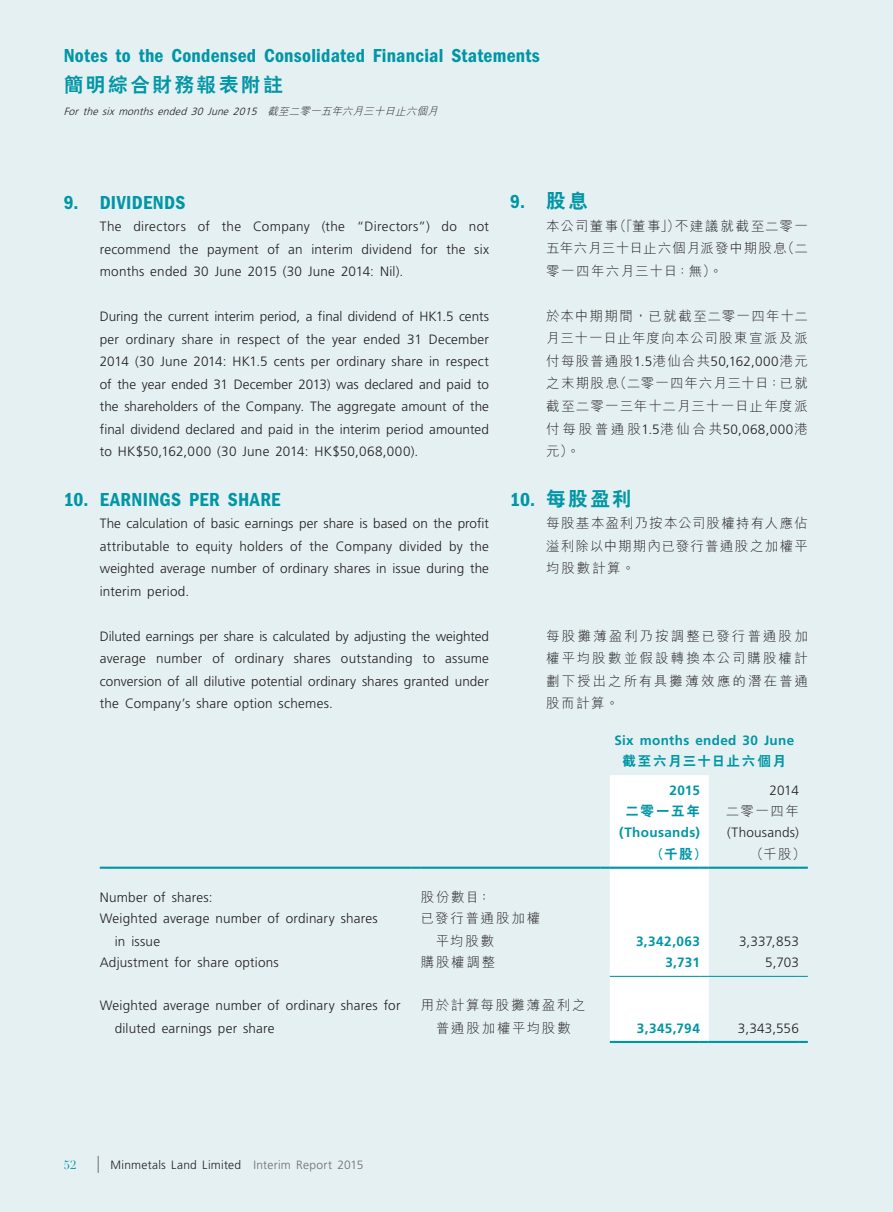
<style>
.page{position:relative;width:893px;height:1212px;background:#e5f0f3}
.page>*{position:absolute;margin:0;border:0;box-sizing:border-box;transform-origin:0 0}
._03_H1{font:19.5px "ITC Franklin Gothic Std Dm Cd";letter-spacing:.015em;color:#0096a5}
._03_H1-2{font:800 19.5px "C Hei 2 HK";letter-spacing:.14em;color:#0096a5}
._12___P2{font:300 13.5px/22.5px "Frutiger LT Std";letter-spacing:.01em;color:#231f20;text-align:justify}
._12___P2-2{font:300 13.5px/22.5px "M Hei HK";letter-spacing:.095em;color:#231f20;text-align:justify}
._15_Table_Stub{font:300 13.5px/22.5px "Frutiger LT Std";letter-spacing:.015em;color:#231f20}
._31_table_tab_6pt{font:700 13.5px "Frutiger LT Std";letter-spacing:.025em;color:#0096a5}
._15_Table_Stub-2{font:300 13.5px/22.5px "M Hei HK";letter-spacing:.125em;color:#231f20}
._31_table_tab_6pt-2{font:300 13.5px "Frutiger LT Std";letter-spacing:.01em;color:#231f20}
._31_table_tab_6pt-3{font:800 13.5px "C Hei 2 HK";letter-spacing:.13em;color:#0096a5}
._31_table_tab_6pt-4{font:300 13.5px "M Hei HK";letter-spacing:.11em;color:#231f20}
.t1{font:300 12px "Frutiger LT Std";letter-spacing:.02em;color:#231f20}
.t2{font:12px "Didot LT Std";color:#0096a5}
.t3{font:italic 300 10.5px "Frutiger LT Std";color:#231f20}
.s1{font-family:"M Hei HK"}
.s2{font-family:"C Hei 2 HK";font-weight:800}
.s3{font-family:"Frutiger LT Std"}
.s4{font-family:"ITC Franklin Gothic Std Dm Cd";font-weight:400}
.s5{color:#6c6d70}
</style>
<div class="page">
<svg style="left:98px;top:1156px;width:1px;height:17px"></svg>
<hr style="left:100px;top:867px;width:312px;height:2px;background:#0096a5">
<svg style="left:412px;top:867px;width:9px;height:2px"></svg>
<hr style="left:421px;top:867px;width:180px;height:2px;background:#0096a5">
<hr style="left:709px;top:867px;width:90px;height:2px;background:#0096a5">
<svg style="left:799px;top:867px;width:9px;height:2px"></svg>
<hr style="left:709px;top:1041px;width:90px;height:2px;background:#0096a5">
<svg style="left:799px;top:1041px;width:9px;height:2px"></svg>
<svg style="left:601px;top:775px;width:108px;height:268px;background:#f8fbfc"></svg>
<hr style="left:709px;top:976px;width:90px;height:1px;background:#0096a5">
<h1 class="_03_H1" style="left:64px;top:44px;width:477px">Notes to the Condensed Consolidated Financial Statements</h1>
<h1 class="_03_H1-2" style="left:64px;top:72px;width:221px">簡明綜合財務報表附註</h1>
<p class="t3" style="left:64px;top:105px;width:379px">For the six months ended 30 June 2015 <span class="s1">截至二零一五年六月三十日止六個月</span></p>
<p class="_03_H1" style="left:64px;top:191px;width:123px">9. DIVIDENDS</p>
<p class="_12___P2" style="left:100px;top:216px;width:391px">The directors of the Company (the “Directors”) do not recommend the payment of an interim dividend for the six months ended 30 June 2015 (30 June 2014: Nil).</p>
<p class="_12___P2" style="left:100px;top:306px;width:391px">During the current interim period, a final dividend of HK1.5 cents per ordinary share in respect of the year ended 31 December 2014 (30 June 2014: HK1.5 cents per ordinary share in respect of the year ended 31 December 2013) was declared and paid to the shareholders of the Company. The aggregate amount of the final dividend declared and paid in the interim period amounted to HK$50,162,000 (30 June 2014: HK$50,068,000).</p>
<p class="_03_H1" style="left:64px;top:488px;width:218px">10. EARNINGS PER SHARE</p>
<p class="_12___P2" style="left:100px;top:513px;width:391px">The calculation of basic earnings per share is based on the profit attributable to equity holders of the Company divided by the weighted average number of ordinary shares in issue during the interim period.</p>
<p class="_12___P2" style="left:100px;top:625px;width:391px">Diluted earnings per share is calculated by adjusting the weighted average number of ordinary shares outstanding to assume conversion of all dilutive potential ordinary shares granted under the Company’s share option schemes.</p>
<p class="_03_H1" style="left:510px;top:191px;width:79px">9. <span class="s2">股息</span></p>
<p class="_12___P2-2" style="left:546px;top:214px;width:263px">本公司董事（「董事」）不建議就截至二零一五年六月三十日止六個月派發中期股息（二零一四年六月三十日：無）。</p>
<p class="_12___P2-2" style="left:546px;top:304px;width:263px">於本中期期間，已就截至二零一四年十二月三十一日止年度向本公司股東宣派及派付每股普通股<span class="s3">1.5</span>港仙合共<span class="s3">50,162,000</span>港元之末期股息（二零一四年六月三十日：已就截至二零一三年十二月三十一日止年度派付每股普通股<span class="s3">1.5</span>港仙合共<span class="s3">50,068,000</span>港元）。</p>
<p class="_03_H1-2" style="left:510px;top:485px;width:123px"><span class="s4">10.</span> 每股盈利</p>
<p class="_12___P2-2" style="left:546px;top:511px;width:263px">每股基本盈利乃按本公司股權持有人應佔溢利除以中期期內已發行普通股之加權平均股數計算。</p>
<p class="_12___P2-2" style="left:546px;top:624px;width:263px">每股攤薄盈利乃按調整已發行普通股加權平均股數並假設轉換本公司購股權計劃下授出之所有具攤薄效應的潛在普通股而計算。</p>
<p class="_31_table_tab_6pt" style="left:614px;top:732px;width:181px">Six months ended 30 June</p>
<p class="_31_table_tab_6pt-3" style="left:622px;top:752px;width:165px">截至六月三十日止六個月</p>
<p class="_31_table_tab_6pt" style="left:669px;top:782px;width:32px">2015</p>
<p class="_31_table_tab_6pt-2" style="left:770px;top:782px;width:31px">2014</p>
<p class="_31_table_tab_6pt-3" style="left:626px;top:802px;width:76px">二零一五年</p>
<p class="_31_table_tab_6pt-4" style="left:726px;top:801px;width:74px">二零一四年</p>
<p class="_31_table_tab_6pt" style="left:619px;top:824px;width:82px">(Thousands)</p>
<p class="_31_table_tab_6pt-2" style="left:727px;top:825px;width:73px">(Thousands)</p>
<p class="_31_table_tab_6pt-3" style="left:651px;top:844px;width:57px">（千股）</p>
<p class="_31_table_tab_6pt-4" style="left:750px;top:844px;width:57px">（千股）</p>
<p class="_15_Table_Stub" style="left:100px;top:886px;width:114px">Number of shares:</p>
<p class="_15_Table_Stub-2" style="left:421px;top:885px;width:72px">股份數目：</p>
<p class="_15_Table_Stub" style="left:115px;top:908px;width:264px;text-indent:-15px">Weighted average number of ordinary shares in issue</p>
<p class="_15_Table_Stub-2" style="left:436px;top:907px;width:106px;text-indent:-15px">已發行普通股加權平均股數</p>
<p class="_31_table_tab_6pt" style="left:636px;top:933px;width:65px">3,342,063</p>
<p class="_31_table_tab_6pt-2" style="left:739px;top:933px;width:61px">3,337,853</p>
<p class="_15_Table_Stub" style="left:100px;top:951px;width:181px">Adjustment for share options</p>
<p class="_15_Table_Stub-2" style="left:421px;top:950px;width:76px">購股權調整</p>
<p class="_31_table_tab_6pt" style="left:665px;top:954px;width:36px">3,731</p>
<p class="_31_table_tab_6pt-2" style="left:765px;top:955px;width:35px">5,703</p>
<p class="_15_Table_Stub" style="left:115px;top:994px;width:287px;text-indent:-15px">Weighted average number of ordinary shares for diluted earnings per share</p>
<p class="_15_Table_Stub-2" style="left:421px;top:993px;width:166px;text-align:center">用於計算每股攤薄盈利之普通股加權平均股數</p>
<p class="_31_table_tab_6pt" style="left:637px;top:1020px;width:64px">3,345,794</p>
<p class="_31_table_tab_6pt-2" style="left:738px;top:1020px;width:62px">3,343,556</p>
<p class="t2" style="left:64px;top:1158px;width:14px">52</p>
<p class="t1" style="left:111px;top:1158px;width:254px">Minmetals Land Limited <span class="s5">Interim Report 2015</span></p>
</div>
